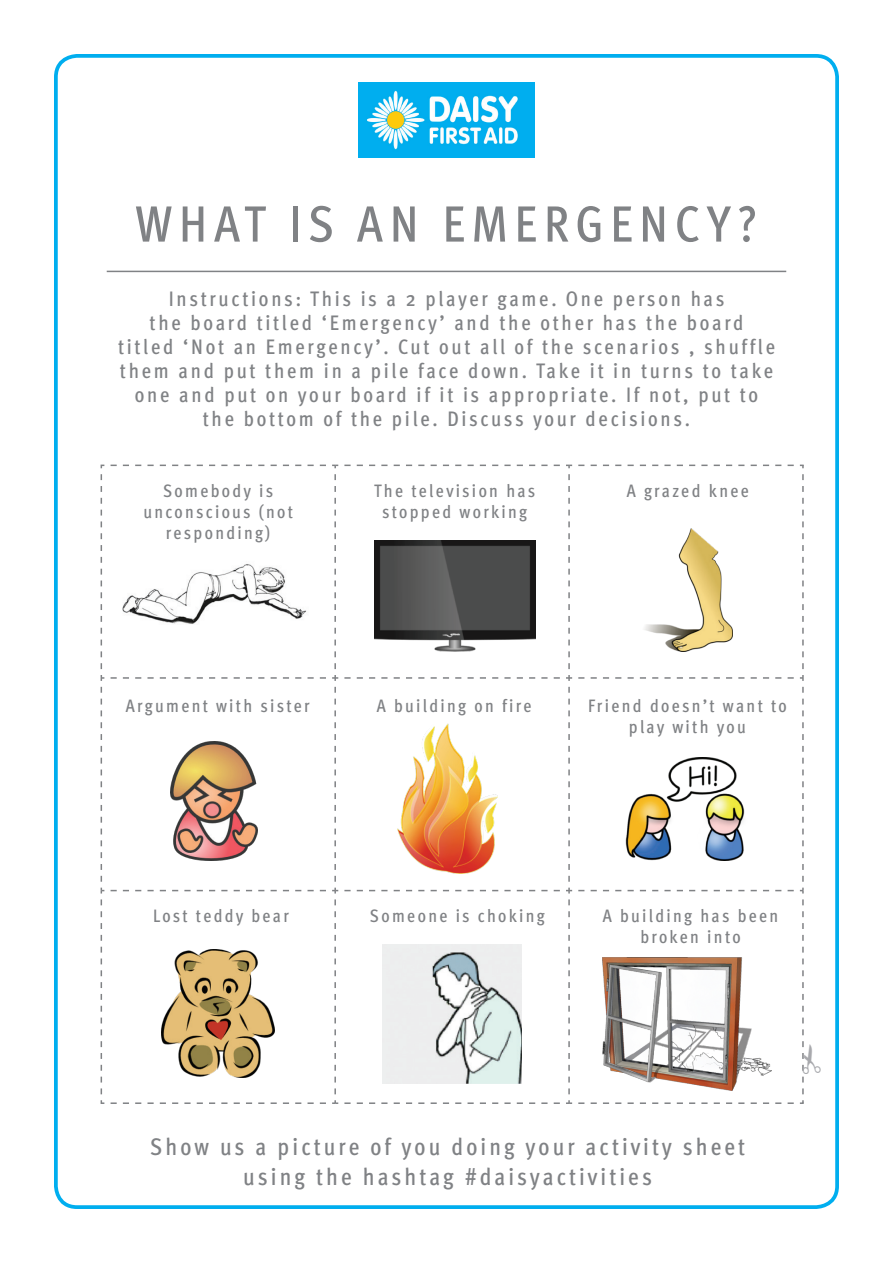
<style>
.page{position:relative;width:893px;height:1263px;background:#fff}
.page>*{position:absolute;margin:0;border:0;box-sizing:border-box;transform-origin:0 0}
.t1{font:500 condensed 51px "Meta Pro";letter-spacing:.135em;color:#808285}
.t2{font:500 condensed 24px/30px "Meta Pro";letter-spacing:.13em;color:#808285;text-align:center}
.t3{font:500 condensed 21px/24px "Meta Pro";letter-spacing:.13em;color:#808285;text-align:center}
.t4{font:500 condensed 18px/21px "Meta Pro";letter-spacing:.13em;color:#808285;text-align:center}
</style>
<div class="page">
<div style="left:54px;top:54px;width:785px;height:1155px;border:4px solid #00aeef;border-radius:21px"></div>
<img style="left:358px;top:83px;width:177px;height:75px">
<hr style="left:107px;top:271px;width:679px;height:1px;background:#808285">
<svg style="left:100px;top:464px;width:237px;height:215px"></svg>
<svg style="left:111px;top:465px;width:227px;height:204px"></svg>
<svg style="left:344px;top:464px;width:460px;height:205px"></svg>
<svg style="left:101px;top:677px;width:3px;height:205px"></svg>
<svg style="left:111px;top:675px;width:227px;height:207px"></svg>
<svg style="left:344px;top:675px;width:228px;height:207px"></svg>
<svg style="left:578px;top:675px;width:226px;height:207px"></svg>
<svg style="left:111px;top:888px;width:227px;height:206px"></svg>
<svg style="left:344px;top:888px;width:228px;height:206px"></svg>
<svg style="left:100px;top:888px;width:4px;height:216px"></svg>
<svg style="left:111px;top:1100px;width:227px;height:4px"></svg>
<svg style="left:344px;top:1100px;width:460px;height:4px"></svg>
<img style="left:119px;top:548px;width:198px;height:84px">
<img style="left:374px;top:541px;width:162px;height:110px">
<img style="left:618px;top:529px;width:115px;height:122px">
<img style="left:170px;top:741px;width:88px;height:119px">
<img style="left:397px;top:722px;width:101px;height:152px">
<img style="left:625px;top:757px;width:125px;height:103px">
<img style="left:162px;top:950px;width:113px;height:128px">
<img style="left:382px;top:944px;width:140px;height:140px">
<svg style="left:578px;top:888px;width:226px;height:206px"></svg>
<h1 class="t1" style="left:136px;top:186px;width:623px">what is an emergency?</h1>
<p class="t3" style="left:118px;top:285px;width:658px">I nstructions: This is a 2 player game. One person has<br>the board titled ‘Emergency’ and the other has the board<br>titled ‘Not an Emergency’. Cut out all of the scenarios , shuffle them and put them in a pile face down. Take it in turns to take one and put on your board if it is appropriate. If not, put to the bottom of the pile. Discuss your decisions.</p>
<p class="t4" style="left:143px;top:479px;width:151px">Somebody is unconscious (not responding)</p>
<p class="t4" style="left:374px;top:479px;width:163px">The television has stopped working</p>
<p class="t4" style="left:627px;top:479px;width:123px">A grazed knee</p>
<p class="t4" style="left:126px;top:693px;width:185px">Argument with sister</p>
<p class="t4" style="left:377px;top:693px;width:156px">A building on fire</p>
<p class="t4" style="left:588px;top:693px;width:200px">Friend doesn’t want to play with you</p>
<p class="t4" style="left:153px;top:904px;width:137px">Lost teddy bear</p>
<p class="t4" style="left:370px;top:904px;width:177px">Someone is choking</p>
<p class="t4" style="left:603px;top:904px;width:177px">A building has been broken into</p>
<p class="t2" style="left:150px;top:1130px;width:596px">Show us a picture of you doing your activity sheet using the hashtag #daisyactivities</p>
</div>
